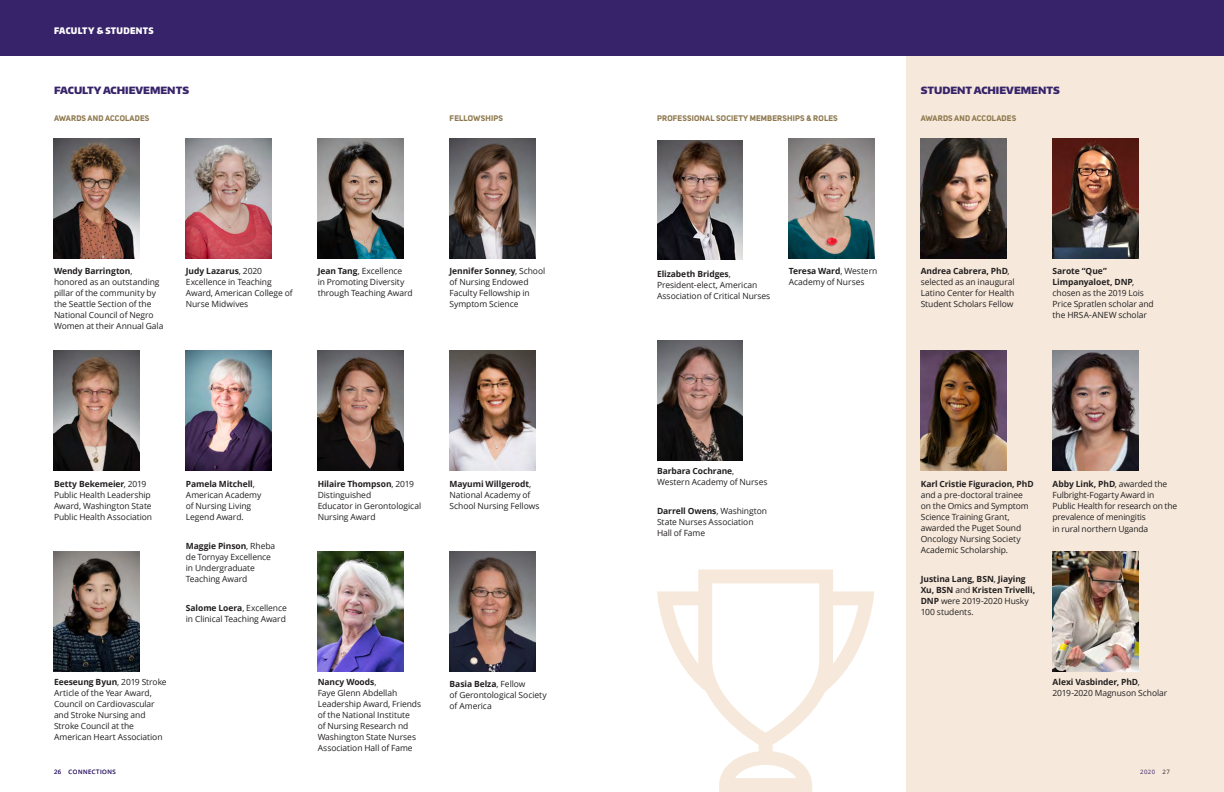
<style>
.page{position:relative;width:1224px;height:792px;background:#fff}
.page>*{position:absolute;margin:0;border:0;box-sizing:border-box;transform-origin:0 0}
.t1{font:900 10px "Encode Sans Normal";color:#37236a}
.t2{font:900 9px "Encode Sans Condensed";letter-spacing:.035em;color:#fff}
.t3{font:8.5px/11px "Open Sans";letter-spacing:-.005em;color:#231f20}
.t4{font:700 8.5px/11px "Open Sans";letter-spacing:-.01em;color:#231f20}
.subhead_1{font:700 8px "Uni Sans";letter-spacing:.02em;color:#8d774c}
.t5{font:6px "Open Sans";letter-spacing:.085em;color:#37236a}
.s1{font-weight:700}
.s2{font-weight:400}
.s3{color:#231f20}
</style>
<div class="page">
<svg style="left:657px;top:570px;width:217px;height:222px"></svg>
<div style="left:906px;top:56px;width:318px;height:736px;background:#f6e9db"></div>
<div style="left:0;top:0;width:1224px;height:56px;background:#37236a"></div>
<img style="left:54px;top:139px;width:86px;height:120px">
<img style="left:54px;top:351px;width:86px;height:120px">
<img style="left:54px;top:552px;width:86px;height:120px">
<img style="left:186px;top:139px;width:86px;height:120px">
<img style="left:186px;top:351px;width:86px;height:120px">
<img style="left:318px;top:139px;width:85px;height:120px">
<img style="left:450px;top:139px;width:85px;height:120px">
<img style="left:450px;top:552px;width:85px;height:120px">
<img style="left:657px;top:140px;width:86px;height:120px">
<img style="left:657px;top:341px;width:86px;height:120px">
<img style="left:1053px;top:552px;width:85px;height:120px">
<img style="left:789px;top:139px;width:86px;height:120px">
<img style="left:921px;top:139px;width:85px;height:120px">
<img style="left:1053px;top:139px;width:85px;height:120px">
<img style="left:450px;top:351px;width:85px;height:120px">
<img style="left:921px;top:351px;width:85px;height:120px">
<img style="left:1053px;top:351px;width:85px;height:120px">
<img style="left:318px;top:351px;width:85px;height:120px">
<img style="left:318px;top:552px;width:85px;height:120px">
<p class="t2" style="left:54px;top:25px;width:101px">FACULTY &amp; STUDENTS</p>
<p class="t1" style="left:54px;top:84px;width:137px">FACULTY ACHIEVEMENTS</p>
<p class="t1" style="left:921px;top:84px;width:141px">STUDENT ACHIEVEMENTS</p>
<p class="subhead_1" style="left:54px;top:113px;width:97px">AWARDS AND ACCOLADES</p>
<p class="subhead_1" style="left:450px;top:113px;width:55px">FELLOWSHIPS</p>
<p class="subhead_1" style="left:657px;top:113px;width:182px">PROFESSIONAL SOCIETY MEMBERSHIPS &amp; ROLES</p>
<p class="subhead_1" style="left:921px;top:113px;width:97px">AWARDS AND ACCOLADES</p>
<p class="t3" style="left:54px;top:266px;width:111px"><span class="s1">Wendy Barrington</span>, honored as an outstanding pillar of the community by the Seattle Section of the<br>National Council of Negro<br>Women at their Annual Gala</p>
<p class="t3" style="left:186px;top:266px;width:108px"><span class="s1">Judy Lazarus</span>, 2020<br>Excellence in Teaching<br>Award, American College of<br>Nurse Midwives</p>
<p class="t3" style="left:318px;top:266px;width:96px"><span class="s1">Jean Tang</span>, Excellence<br>in Promoting Diversity through Teaching Award</p>
<p class="t3" style="left:450px;top:266px;width:97px"><span class="s1">Jennifer Sonney</span>, School of Nursing Endowed<br>Faculty Fellowship in<br>Symptom Science</p>
<p class="t3" style="left:657px;top:268px;width:115px"><span class="s1">Elizabeth Bridges</span>,<br>President-elect, American<br>Association of Critical Nurses</p>
<p class="t3" style="left:789px;top:266px;width:90px"><span class="s1">Teresa Ward</span>, Western<br>Academy of Nurses</p>
<p class="t3" style="left:921px;top:266px;width:95px"><span class="s1">Andrea Cabrera, PhD</span>, selected as an inaugural<br>Latino Center for Health<br>Student Scholars Fellow</p>
<p class="t3" style="left:1053px;top:266px;width:103px"><span class="s1">Sarote “Que”<br>Limpanyaloet, DNP</span>, chosen as the 2019 Lois<br>Price Spratlen scholar and the HRSA-ANEW scholar</p>
<p class="t3" style="left:54px;top:479px;width:100px"><span class="s1">Betty Bekemeier</span>, 2019<br>Public Health Leadership<br>Award, Washington State<br>Public Health Association</p>
<p class="t3" style="left:186px;top:479px;width:77px"><span class="s1">Pamela Mitchell</span>,<br>American Academy of Nursing Living<br>Legend Award.</p>
<p class="t3" style="left:186px;top:541px;width:91px"><span class="s1">Maggie Pinson</span>, Rheba de Tornyay Excellence in Undergraduate<br>Teaching Award</p>
<p class="t3" style="left:186px;top:603px;width:102px"><span class="s1">Salome Loera</span>, Excellence in Clinical Teaching Award</p>
<p class="t3" style="left:318px;top:479px;width:105px"><span class="s1">Hilaire Thompson</span>, 2019<br>Distinguished<br>Educator in Gerontological<br>Nursing Award</p>
<p class="t3" style="left:450px;top:479px;width:91px"><span class="s1">Mayumi Willgerodt</span>,<br>National Academy of<br>School Nursing Fellows</p>
<p class="t3" style="left:657px;top:465px;width:112px"><span class="s1">Barbara Cochrane</span>,<br>Western Academy of Nurses</p>
<p class="t3" style="left:657px;top:505px;width:112px"><span class="s1">Darrell Owens</span>, Washington<br>State Nurses Association<br>Hall of Fame</p>
<p class="t3" style="left:921px;top:479px;width:114px"><span class="s1">Karl Cristie Figuracion, PhD </span>and a pre-doctoral trainee on the Omics and Symptom<br>Science Training Grant, awarded the Puget Sound<br>Oncology Nursing Society<br>Academic Scholarship.</p>
<p class="t4" style="left:921px;top:574px;width:116px">Justina Lang, BSN<span class="s2">,</span> Jiaying<br>Xu, BSN <span class="s2">and</span> Kristen Trivelli,<br>DNP <span class="s2">were 2019-2020 Husky<br>100 students.</span></p>
<p class="t3" style="left:1053px;top:479px;width:126px"><span class="s1">Abby Link, PhD</span>, awarded the<br>Fulbright-Fogarty Award in<br>Public Health for research on the prevalence of meningitis<br>in rural northern Uganda</p>
<p class="t3" style="left:54px;top:676px;width:114px"><span class="s1">Eeeseung Byun</span>, 2019 Stroke<br>Article of the Year Award,<br>Council on Cardiovascular and Stroke Nursing and<br>Stroke Council at the<br>American Heart Association</p>
<p class="t3" style="left:318px;top:676px;width:105px"><span class="s1">Nancy Woods</span>,<br>Faye Glenn Abdellah<br>Leadership Award, Friends of the National Institute<br>of Nursing Research nd<br>Washington State Nurses<br>Association Hall of Fame</p>
<p class="t3" style="left:450px;top:679px;width:99px"><span class="s1">Basia Belza</span>, Fellow<br>of Gerontological Society of America</p>
<p class="t3" style="left:1053px;top:676px;width:116px"><span class="s1">Alexi Vasbinder, PhD</span>,<br>2019-2020 Magnuson Scholar</p>
<p class="t5" style="left:54px;top:768px;width:63px">26 CONNECTIONS</p>
<p class="t5" style="left:1140px;top:768px;width:31px">2020 <span class="s3">27</span></p>
</div>
